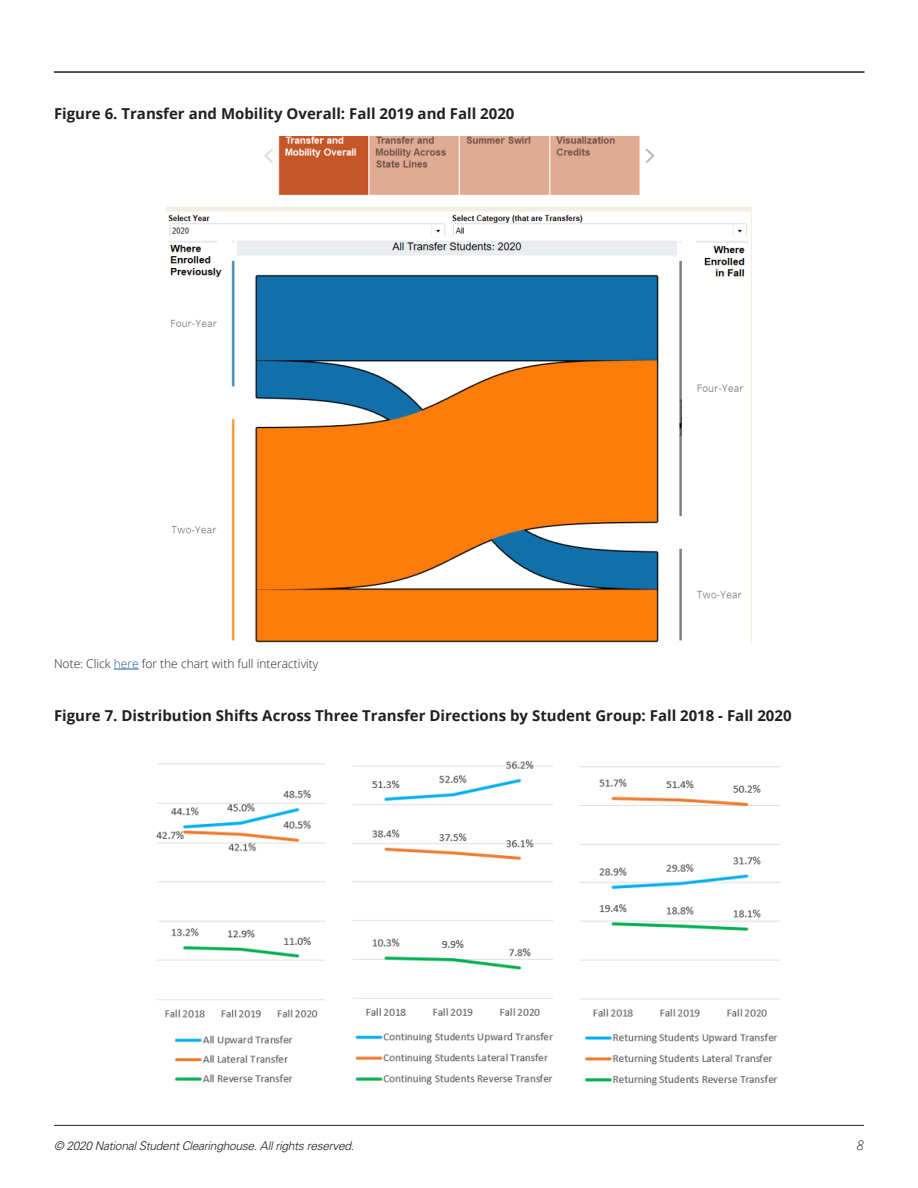
<style>
.page{position:relative;width:918px;height:1188px;background:#fff}
.page>*{position:absolute;margin:0;border:0;box-sizing:border-box;transform-origin:0 0}
.Body_Copy{font:700 15px "Open Sans";color:#231f20}
.t1{font:italic 300 13.5px "Open Sans";color:#231f20}
.t2{font:italic 300 12px "Univers";letter-spacing:-.025em;color:#231f20}
.Body_Copy-2{font:300 12px "Open Sans";color:#231f20}
.s1{color:#175d9e}
</style>
<div class="page">
<hr style="left:54px;top:1125px;width:810px;height:1px;background:#231f20">
<hr style="left:54px;top:71px;width:811px;height:2px;background:#231f20">
<img style="left:167px;top:136px;width:585px;height:508px">
<svg style="left:114px;top:669px;width:25px;height:1px"></svg>
<img style="left:156px;top:760px;width:624px;height:326px">
<p class="Body_Copy" style="left:54px;top:103px;width:462px">Figure 6. Transfer and Mobility Overall: Fall 2019 and Fall 2020</p>
<p class="Body_Copy-2" style="left:54px;top:656px;width:266px">Note: Click <span class="s1">here</span> for the chart with full interactivity</p>
<p class="Body_Copy" style="left:54px;top:705px;width:739px">Figure 7. Distribution Shifts Across Three Transfer Directions by Student Group: Fall 2018 - Fall 2020</p>
<p class="t2" style="left:54px;top:1139px;width:302px">© 2020 National Student Clearinghouse. All rights reserved.</p>
<p class="t1" style="left:857px;top:1136px;width:9px">8</p>
</div>
